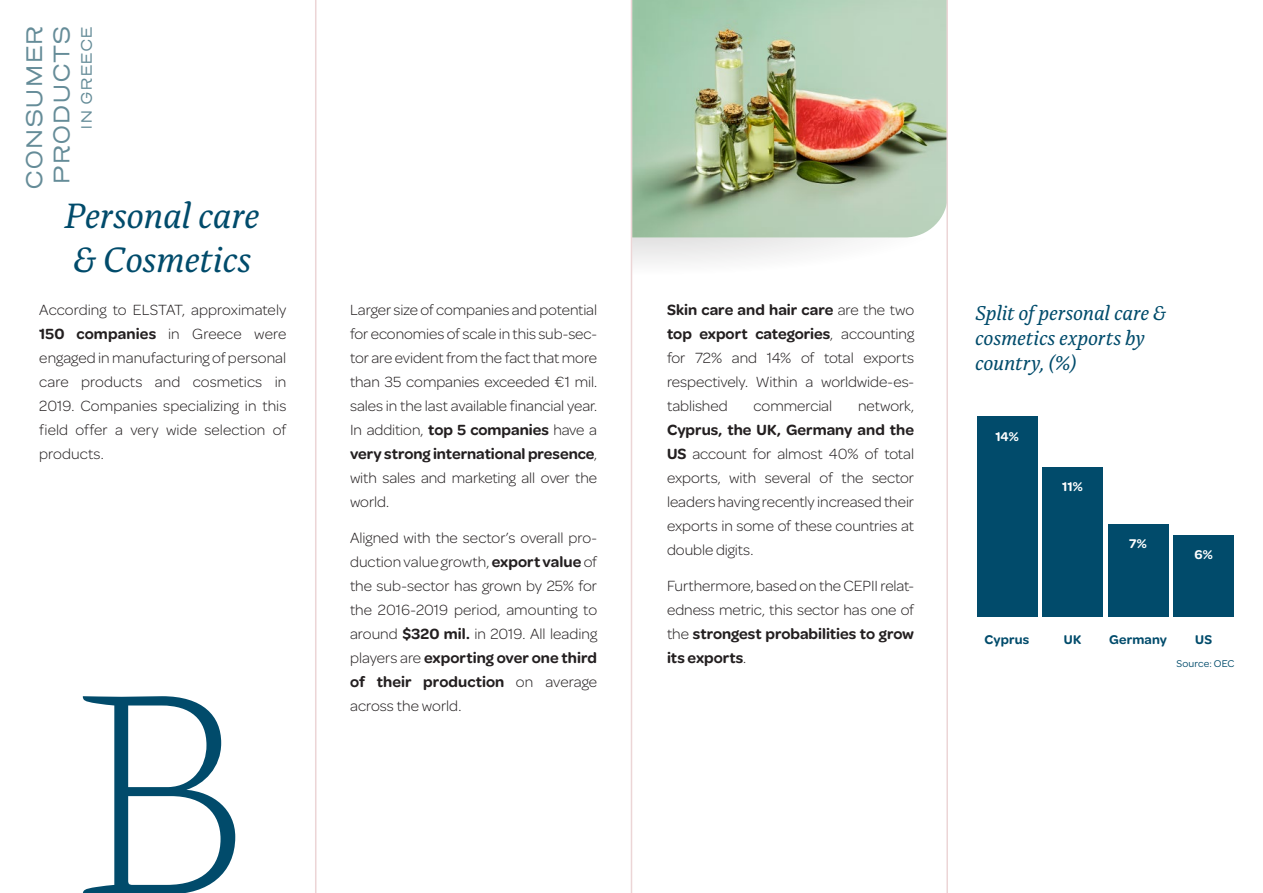
<style>
.page{position:relative;width:1263px;height:893px;background:#fff}
.page>*{position:absolute;margin:0;border:0;box-sizing:border-box;transform-origin:0 0}
.t1{font:300 300px "Alda OTCEV";color:#014b6b}
.t2{font:italic 36.9px/44.4px "Alda OTCEV";letter-spacing:-.01em;color:#014b6b}
.t3{font:22.8px/27.5px "Henderson Sans Basic";letter-spacing:-.005em;color:#658c98}
.t4{font:italic 21px/25.2px "Alda OTCEV";letter-spacing:-.005em;color:#014b6b}
.t5{font:300 15.75px/24px "Omnes Arabic";letter-spacing:-.005em;color:#231f20;text-align:justify}
.t6{font:15.3px "Henderson Sans Basic";color:#658c98}
.t7{font:600 13.5px "Omnes Arabic";letter-spacing:.015em;color:#014b6b}
.t8{font:600 13.5px "Omnes Arabic";color:#fff}
.t9{font:10.5px "Omnes Arabic";letter-spacing:.015em;color:#014b6b}
.s1{font-weight:600}
</style>
<div class="page">
<img style="left:632px;top:0;width:314px;height:237px">
<svg style="left:632px;top:237px;width:278px;height:38px"></svg>
<hr style="left:631px;top:0;width:1px;height:893px;background:#ecd5d6">
<hr style="left:315px;top:0;width:1px;height:893px;background:#ecd5d6">
<hr style="left:946px;top:0;width:2px;height:893px;background:#ecd5d6">
<div style="left:977px;top:417px;width:60px;height:200px;background:#014b6b"></div>
<div style="left:1042px;top:467px;width:61px;height:150px;background:#014b6b"></div>
<div style="left:1108px;top:524px;width:60px;height:93px;background:#014b6b"></div>
<div style="left:1173px;top:536px;width:61px;height:81px;background:#014b6b"></div>
<h3 class="t3" style="left:21px;top:190px;width:167px;rotate:-90deg">CONSUMER<br>PRODUCTS</h3>
<p class="t6" style="left:77px;top:130px;width:105px;rotate:-90deg">IN GREECE</p>
<h2 class="t2" style="left:65px;top:190px;width:196px">Personal care &amp; Cosmetics</h2>
<p class="t5" style="left:39px;top:299px;width:249px">According to ELSTAT, approximately <span class="s1">150 companies</span> in Greece were engaged in manufacturing of personal care products and cosmetics in 2019. Companies specializing in this field offer a very wide selection of products.</p>
<h1 class="t1" style="left:72px;top:571px;width:182px">B</h1>
<p class="t5" style="left:350px;top:299px;width:249px">Larger size of companies and potential for economies of scale in this sub-sec&shy;tor are evident from the fact that more than 35 companies exceeded €1 mil. sales in the last available financial year.<br>In addition, <span class="s1">top 5 companies</span> have a <span class="s1">very strong international presence</span>, with sales and marketing all over the world.</p>
<p class="t5" style="left:350px;top:527px;width:249px">Aligned with the sector’s overall pro&shy;duction value growth, <span class="s1">export value</span> of the sub-sector has grown by 25% for the 2016-2019 period, amounting to around <span class="s1">$320 mil.</span> in 2019. All leading players are <span class="s1">exporting over one third of their production</span> on average across the world.</p>
<p class="t5" style="left:667px;top:299px;width:249px"><span class="s1">Skin care and hair care</span> are the two <span class="s1">top export categories</span>, accounting for 72% and 14% of total exports respectively. Within a worldwide-es&shy;tablished</p>
<p class="t5" style="left:754px;top:395px;width:80px">commercial</p>
<p class="t5" style="left:858px;top:395px;width:57px">network,</p>
<p class="t5" style="left:667px;top:419px;width:249px"><span class="s1">Cyprus, the UK, Germany and the US</span> account for almost 40% of total exports, with several of the sector leaders having recently increased their exports in some of these countries at double digits.</p>
<p class="t5" style="left:667px;top:576px;width:249px">Furthermore, based on the CEPII relat&shy;edness metric, this sector has one of the <span class="s1">strongest probabilities to grow its exports</span>.</p>
<h3 class="t4" style="left:975px;top:298px;width:192px">Split of personal care &amp; cosmetics exports by country, (%)</h3>
<p class="t8" style="left:995px;top:429px;width:25px">14%</p>
<p class="t8" style="left:1062px;top:479px;width:22px">11%</p>
<p class="t8" style="left:1129px;top:536px;width:19px">7%</p>
<p class="t8" style="left:1194px;top:546px;width:20px">6%</p>
<p class="t7" style="left:985px;top:631px;width:46px">Cyprus</p>
<p class="t7" style="left:1064px;top:631px;width:19px">UK</p>
<p class="t7" style="left:1109px;top:631px;width:59px">Germany</p>
<p class="t7" style="left:1195px;top:631px;width:18px">US</p>
<p class="t9" style="left:1176px;top:657px;width:59px">Source: OEC</p>
</div>
